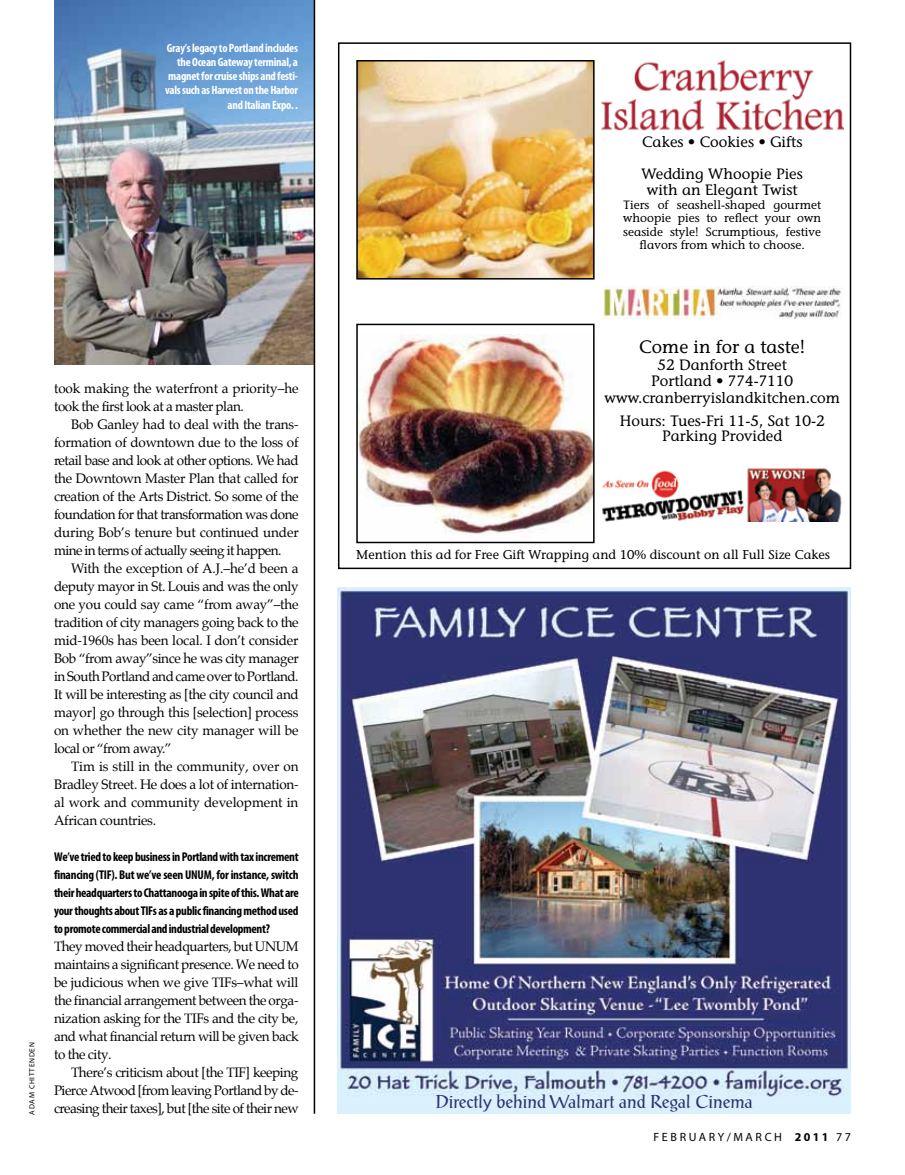
<style>
.page{position:relative;width:905px;height:1175px;background:#fff}
.page>*{position:absolute;margin:0;border:0;box-sizing:border-box;transform-origin:0 0}
.t1{font:18px "Antiqua S Si";color:#2e3572}
.t2{font:18px "Stone Informal";color:#000}
.t3{font:15px/16.5px "Stone Informal";color:#000;text-align:center}
.t4{font:13.5px/18px "Palatino";letter-spacing:-.03em;color:#000;text-align:justify}
.t5{font:13.5px/18px "Palatino";letter-spacing:-.005em;color:#000}
.t6{font:700 condensed 12.75px/18px "Myriad Pro";letter-spacing:-.025em;color:#000;text-align:justify}
.t7{font:12.75px "Stone Informal";color:#000}
.t8{font:700 condensed 12px/14.2px "Myriad Pro";letter-spacing:-.02em;color:#fff;text-align:right}
.t9{font:12px/13.5px "Stone Informal";color:#000;text-align:center}
.t10{font:12px "Myriad Pro";letter-spacing:.215em;color:#000}
.t11{font:7.5px "Myriad Pro";color:#000}
.s1{font-weight:700}
</style>
<div class="page">
<div style="left:338px;top:1082px;width:512px;height:31px;background:#daf1fd"></div>
<img style="left:338px;top:587px;width:512px;height:510px">
<div style="left:338px;top:42px;width:513px;height:527px;border:2px solid #000"></div>
<img style="left:359px;top:63px;width:232px;height:213px">
<div style="left:356px;top:60px;width:238px;height:219px;border:2px solid #000"></div>
<img style="left:359px;top:334px;width:232px;height:200px">
<div style="left:356px;top:324px;width:238px;height:219px;border:2px solid #000"></div>
<img style="left:603px;top:287px;width:238px;height:31px">
<img style="left:602px;top:468px;width:240px;height:54px">
<img style="left:601px;top:60px;width:243px;height:71px">
<img style="left:54px;top:0;width:260px;height:364px">
<hr style="left:314px;top:0;width:1px;height:1113px;background:#000">
<p class="t8" style="left:165px;top:40px;width:134px">Gray’s legacy to Portland includes the Ocean Gateway terminal, a magnet for cruise ships and festi&shy;vals such as Harvest on the Harbor and Italian Expo. .</p>
<p class="t11" style="left:27px;top:1114px;width:74px;rotate:-90deg">ADAM CHITTENDEN</p>
<p class="t5" style="left:54px;top:379px;width:246px">took making the waterfront a priority–he took the first look at a master plan.</p>
<p class="t4" style="left:54px;top:415px;width:246px;text-indent:17px">Bob Ganley had to deal with the trans&shy;formation of downtown due to the loss of retail base and look at other options. We had the Downtown Master Plan that called for creation of the Arts District. So some of the foundation for that transformation was done during Bob’s tenure but continued under mine in terms of actually seeing it happen.</p>
<p class="t4" style="left:54px;top:559px;width:246px;text-indent:17px">With the exception of A.J.–he’d been a deputy mayor in St. Louis and was the only one you could say came “from away”–the tradition of city managers going back to the mid-1960s has been local. I don’t consider Bob “from away”since he was city manager in South Portland and came over to Portland.<br>It will be interesting as [the city council and mayor] go through this [selection] process on whether the new city manager will be local or “from away.”</p>
<p class="t4" style="left:54px;top:757px;width:246px;text-indent:17px">Tim is still in the community, over on Bradley Street. He does a lot of internation&shy;al work and community development in African countries.</p>
<p class="t6" style="left:54px;top:847px;width:246px">We’ve tried to keep business in Portland with tax increment financing (TIF). But we’ve seen UNUM, for instance, switch their headquarters to Chattanooga in spite of this. What are your thoughts about TIFs as a public financing method used to promote commercial and industrial development?</p>
<p class="t4" style="left:54px;top:937px;width:246px">They moved their headquarters, but UNUM maintains a significant presence. We need to be judicious when we give TIFs–what will the financial arrangement between the orga&shy;nization asking for the TIFs and the city be, and what financial return will be given back to the city.</p>
<p class="t4" style="left:54px;top:1063px;width:246px;text-indent:17px">There’s criticism about [the TIF] keeping Pierce Atwood [from leaving Portland by de&shy;creasing their taxes], but [the site of their new</p>
<p class="t3" style="left:642px;top:134px;width:162px">Cakes • Cookies • Gifts</p>
<p class="t3" style="left:641px;top:165px;width:163px">Wedding Whoopie Pies with an Elegant Twist</p>
<p class="t9" style="left:623px;top:198px;width:199px">Tiers of seashell-shaped gourmet whoopie pies to reflect your own seaside style! Scrumptious, festive flavors from which to choose.</p>
<h1 class="t2" style="left:639px;top:336px;width:168px">Come in for a taste!</h1>
<p class="t3" style="left:604px;top:356px;width:237px">52 Danforth Street<br>Portland • 774-7110 www.cranberryislandkitchen.com</p>
<p class="t3" style="left:619px;top:413px;width:206px;line-height:15px">Hours: Tues-Fri 11-5, Sat 10-2<br>Parking Provided</p>
<p class="t7" style="left:356px;top:547px;width:475px">Mention this ad for Free Gift Wrapping and 10% discount on all Full Size Cakes</p>
<h1 class="t1" style="left:435px;top:1090px;width:319px">Directly behind Walmart and Regal Cinema</h1>
<p class="t10" style="left:653px;top:1129px;width:199px">FEBRUARY/MARCH <span class="s1">2011</span> 77</p>
</div>
